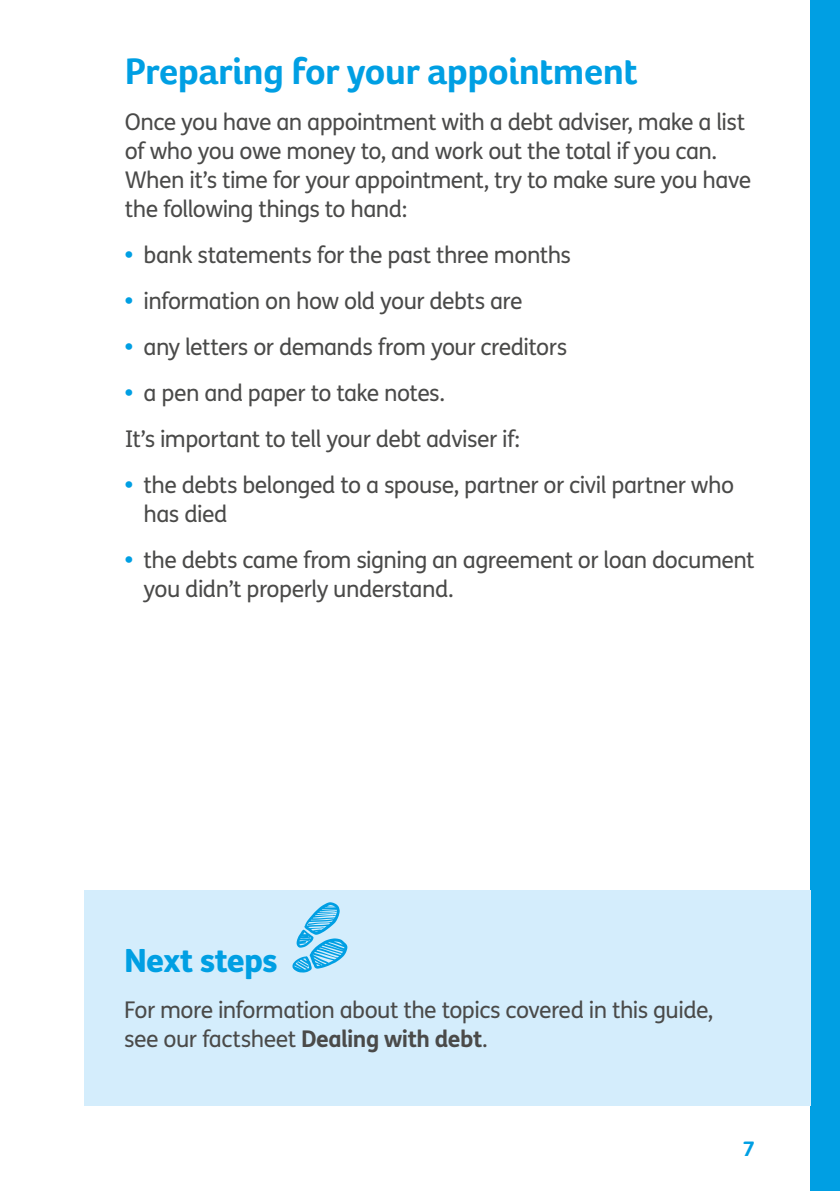
<style>
.page{position:relative;width:840px;height:1191px;background:#fff}
.page>*{position:absolute;margin:0;border:0;box-sizing:border-box;transform-origin:0 0}
.t1{font:700 38px "Foco Age UK";letter-spacing:-.02em;color:#009fe3}
.t2{font:800 32px "FS Me";letter-spacing:-.025em;color:#009fe3}
.t3{font:23px/29px "FS Me";letter-spacing:-.025em;color:#4a4a49}
.t4{font:700 22px "Foco Age UK";color:#009fe3}
.s1{font-weight:800;color:#009fe3}
.s2{font-weight:700}
</style>
<div class="page">
<div style="left:810px;top:0;width:29px;height:1191px;background:#009fe3"></div>
<div style="left:84px;top:891px;width:726px;height:215px;background:#d4edfc"></div>
<svg style="left:292px;top:902px;width:55px;height:70px"></svg>
<h1 class="t1" style="left:125px;top:48px;width:514px">Preparing for your appointment</h1>
<p class="t3" style="left:125px;top:108px;width:627px">Once you have an appointment with a debt adviser, make a list of who you owe money to, and work out the total if you can.<br>When it’s time for your appointment, try to make sure you have the following things to hand:</p>
<p class="t3" style="left:125px;top:241px;width:447px"><span class="s1">•</span> bank statements for the past three months</p>
<p class="t3" style="left:125px;top:287px;width:399px"><span class="s1">•</span> information on how old your debts are</p>
<p class="t3" style="left:125px;top:333px;width:443px"><span class="s1">•</span> any letters or demands from your creditors</p>
<p class="t3" style="left:125px;top:370px;width:396px;line-height:46px"><span class="s1">•</span> a pen and paper to take notes.<br>It’s important to tell your debt adviser if:</p>
<p class="t3" style="left:143px;top:471px;width:591px;text-indent:-19px"><span class="s1">•</span> the debts belonged to a spouse, partner or civil partner who has died</p>
<p class="t3" style="left:143px;top:546px;width:612px;text-indent:-19px"><span class="s1">•</span> the debts came from signing an agreement or loan document you didn’t properly understand.</p>
<h2 class="t2" style="left:124px;top:940px;width:155px">Next steps</h2>
<p class="t3" style="left:124px;top:995px;width:590px">For more information about the topics covered in this guide, see our factsheet <span class="s2">Dealing with debt</span>.</p>
<p class="t4" style="left:742px;top:1135px;width:14px">7</p>
</div>
